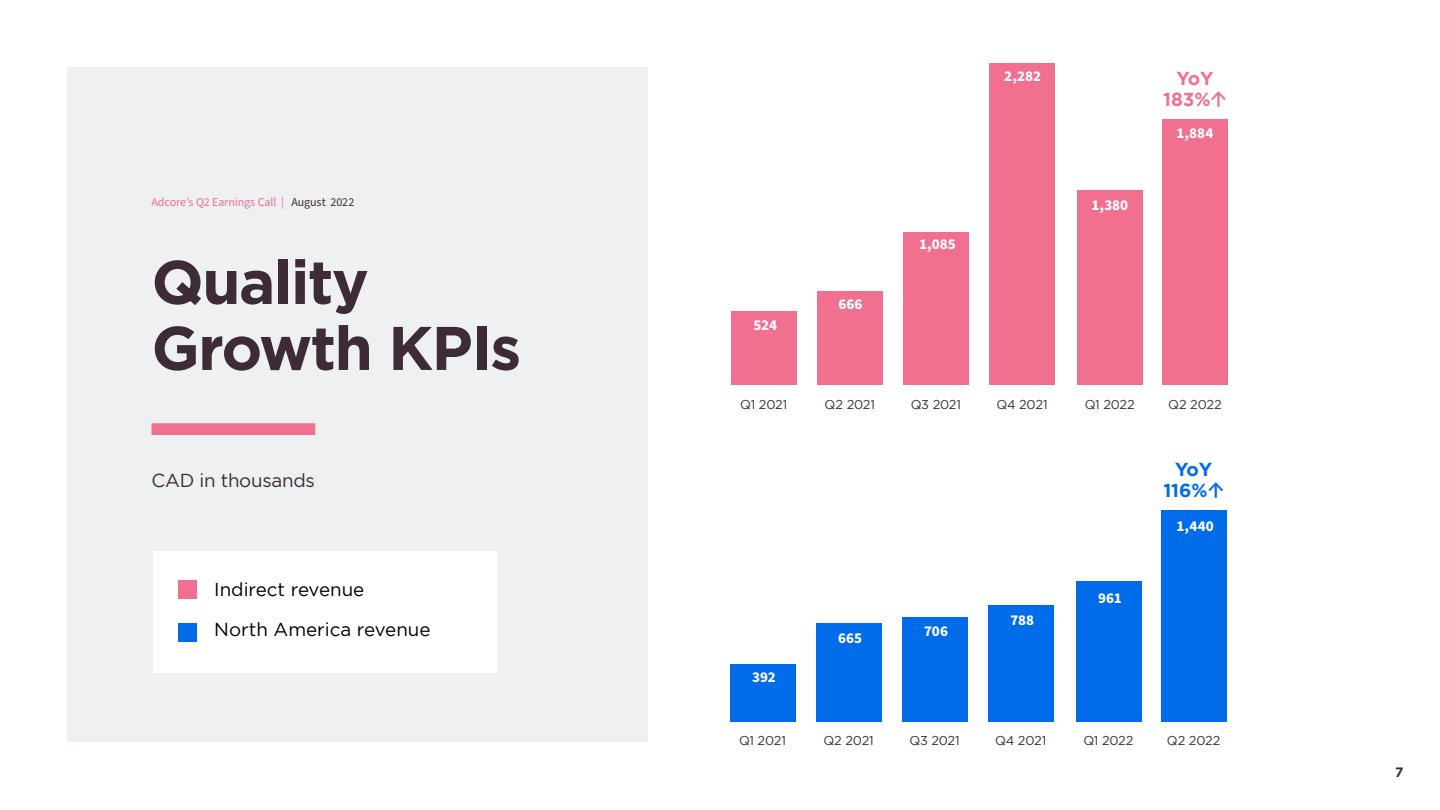
<style>
.page{position:relative;width:1440px;height:810px;background:#fff}
.page>*{position:absolute;margin:0;border:0;box-sizing:border-box;transform-origin:0 0}
.t1{font:700 61.5px/66px "Homepage Baukasten";letter-spacing:-.025em;color:#3e2b38}
.t2{font:18.75px "Homepage Baukasten";color:#000}
.t3{font:18.75px "Homepage Baukasten";letter-spacing:-.015em;color:#3e2b38}
.t4{font:700 18.75px/21.8px "Homepage Baukasten";color:#f1708f;text-align:center}
.t5{font:700 18.75px/21.8px "Homepage Baukasten";color:#006ce9;text-align:center}
.t6{font:700 15px "Source Sans Pro";color:#fff}
.t7{font:700 13.5px "Homepage Baukasten";color:#3e2b38}
.t8{font:12.75px "Homepage Baukasten";letter-spacing:-.015em;color:#3e2b38}
.t9{font:12px "Source Sans Pro";letter-spacing:-.01em;color:#f1708f}
.s1{color:#3e2b38}
.s2{font-family:"Acumin Pro"}
</style>
<div class="page">
<div style="left:68px;top:68px;width:1304px;height:674px;background:#eef0f1"></div>
<div style="left:648px;top:48px;width:742px;height:701px;background:#fff"></div>
<div style="left:1161px;top:510px;width:65px;height:212px;background:#006ce9"></div>
<div style="left:154px;top:551px;width:344px;height:122px;background:#fff"></div>
<div style="left:178px;top:623px;width:19px;height:19px;background:#006ce9"></div>
<div style="left:178px;top:580px;width:19px;height:19px;background:#f1708f"></div>
<div style="left:730px;top:664px;width:65px;height:58px;background:#006ce9"></div>
<div style="left:816px;top:624px;width:65px;height:98px;background:#006ce9"></div>
<div style="left:902px;top:618px;width:65px;height:104px;background:#006ce9"></div>
<div style="left:988px;top:606px;width:65px;height:116px;background:#006ce9"></div>
<div style="left:1076px;top:581px;width:66px;height:141px;background:#006ce9"></div>
<div style="left:152px;top:423px;width:163px;height:12px;background:#f1708f"></div>
<div style="left:1162px;top:120px;width:66px;height:265px;background:#f1708f"></div>
<div style="left:731px;top:311px;width:66px;height:74px;background:#f1708f"></div>
<div style="left:817px;top:291px;width:66px;height:94px;background:#f1708f"></div>
<div style="left:903px;top:232px;width:66px;height:153px;background:#f1708f"></div>
<div style="left:989px;top:63px;width:66px;height:322px;background:#f1708f"></div>
<div style="left:1077px;top:190px;width:66px;height:195px;background:#f1708f"></div>
<p class="t9" style="left:152px;top:194px;width:204px">Adcore’s Q2 Earnings Call | <span class="s1">August 2022</span></p>
<h1 class="t1" style="left:152px;top:248px;width:371px">Quality<br>Growth KPIs</h1>
<h2 class="t3" style="left:152px;top:470px;width:165px">CAD in thousands</h2>
<h2 class="t2" style="left:214px;top:579px;width:152px">Indirect revenue</h2>
<h2 class="t2" style="left:214px;top:619px;width:218px">North America revenue</h2>
<p class="t6" style="left:753px;top:315px;width:25px">524</p>
<p class="t8" style="left:740px;top:397px;width:48px">Q1 2021</p>
<p class="t6" style="left:752px;top:667px;width:25px">392</p>
<p class="t8" style="left:739px;top:734px;width:48px">Q1 2021</p>
<p class="t6" style="left:839px;top:294px;width:26px">666</p>
<p class="t8" style="left:825px;top:397px;width:52px">Q2 2021</p>
<p class="t6" style="left:838px;top:628px;width:26px">665</p>
<p class="t6" style="left:1004px;top:66px;width:39px">2,282</p>
<p class="t6" style="left:919px;top:233px;width:38px">1,085</p>
<p class="t6" style="left:1091px;top:195px;width:38px">1,380</p>
<h2 class="t4" style="left:1163px;top:67px;width:65px">YoY<br>183%<span class="s2">↑</span></h2>
<p class="t6" style="left:1176px;top:123px;width:38px">1,884</p>
<p class="t8" style="left:911px;top:397px;width:52px">Q3 2021</p>
<p class="t6" style="left:924px;top:620px;width:25px">706</p>
<p class="t8" style="left:996px;top:397px;width:53px">Q4 2021</p>
<p class="t8" style="left:1085px;top:397px;width:52px">Q1 2022</p>
<p class="t8" style="left:1168px;top:397px;width:55px">Q2 2022</p>
<h2 class="t5" style="left:1163px;top:458px;width:62px">YoY<br>116%<span class="s2">↑</span></h2>
<p class="t6" style="left:1010px;top:610px;width:25px">788</p>
<p class="t6" style="left:1098px;top:588px;width:25px">961</p>
<p class="t6" style="left:1177px;top:516px;width:39px">1,440</p>
<p class="t8" style="left:823px;top:734px;width:52px">Q2 2021</p>
<p class="t8" style="left:910px;top:734px;width:52px">Q3 2021</p>
<p class="t8" style="left:995px;top:734px;width:53px">Q4 2021</p>
<p class="t8" style="left:1084px;top:734px;width:52px">Q1 2022</p>
<p class="t8" style="left:1167px;top:734px;width:55px">Q2 2022</p>
<p class="t7" style="left:1395px;top:765px;width:10px">7</p>
</div>
